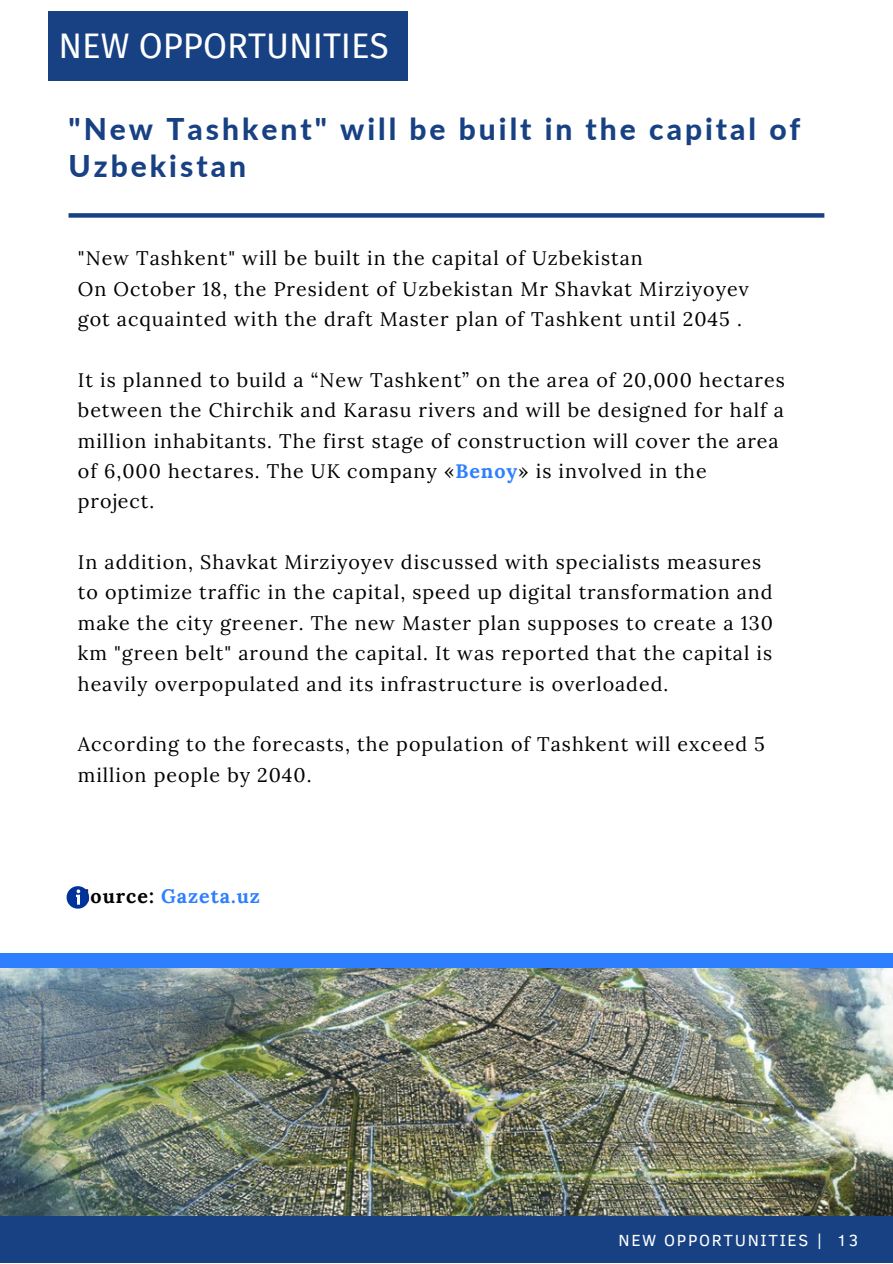
<style>
.page{position:relative;width:893px;height:1264px;background:#fff}
.page>*{position:absolute;margin:0;border:0;box-sizing:border-box;transform-origin:0 0}
.t1{font:34.65px "Fira Sans";color:#fff}
.t2{font:800 30px/37px "Lato";letter-spacing:.1em;color:#184183}
.t3{font:19.65px/30.3px "Lora";letter-spacing:.05em;color:#000}
.t4{font:700 19.65px "Lora";letter-spacing:.05em;color:#2e7fff}
.t5{font:16.5px "Clear Sans";letter-spacing:.1em;color:#fff}
.s1{font-weight:700;color:#2e7fff}
.s2{color:#000}
</style>
<div class="page">
<img style="left:0;top:967px;width:892px;height:249px">
<div style="left:0;top:1216px;width:892px;height:46px;background:#184183"></div>
<div style="left:0;top:953px;width:892px;height:14px;background:#2e7fff"></div>
<div style="left:48px;top:11px;width:359px;height:70px;background:#184183"></div>
<svg style="left:67px;top:886px;width:22px;height:22px"></svg>
<div style="left:68px;top:213px;width:756px;height:5px;background:#184183"></div>
<h1 class="t1" style="left:58px;top:25px;width:332px">NEW OPPORTUNITIES</h1>
<h2 class="t2" style="left:68px;top:110px;width:733px">"New Tashkent" will be built in the capital of<br>Uzbekistan</h2>
<p class="t3" style="left:78px;top:243px;width:672px">"New Tashkent" will be built in the capital of Uzbekistan<br>On October 18, the President of Uzbekistan Mr Shavkat Mirziyoyev got acquainted with the draft Master plan of Tashkent until 2045 .</p>
<p class="t3" style="left:78px;top:364px;width:708px">It is planned to build a “New Tashkent” on the area of 20,000 hectares between the Chirchik and Karasu rivers and will be designed for half a million inhabitants. The first stage of construction will cover the area of 6,000 hectares. The UK company «<span class="s1">Benoy</span>» is involved in the project.</p>
<p class="t3" style="left:78px;top:546px;width:696px">In addition, Shavkat Mirziyoyev discussed with specialists measures to optimize traffic in the capital, speed up digital transformation and make the city greener. The new Master plan supposes to create a 130 km "green belt" around the capital. It was reported that the capital is heavily overpopulated and its infrastructure is overloaded.</p>
<p class="t3" style="left:78px;top:729px;width:688px">According to the forecasts, the population of Tashkent will exceed 5 million people by 2040.</p>
<p class="t4" style="left:78px;top:883px;width:183px"><span class="s2">Source:</span> Gazeta.uz</p>
<p class="t5" style="left:618px;top:1228px;width:241px">NEW OPPORTUNITIES | 13</p>
</div>
